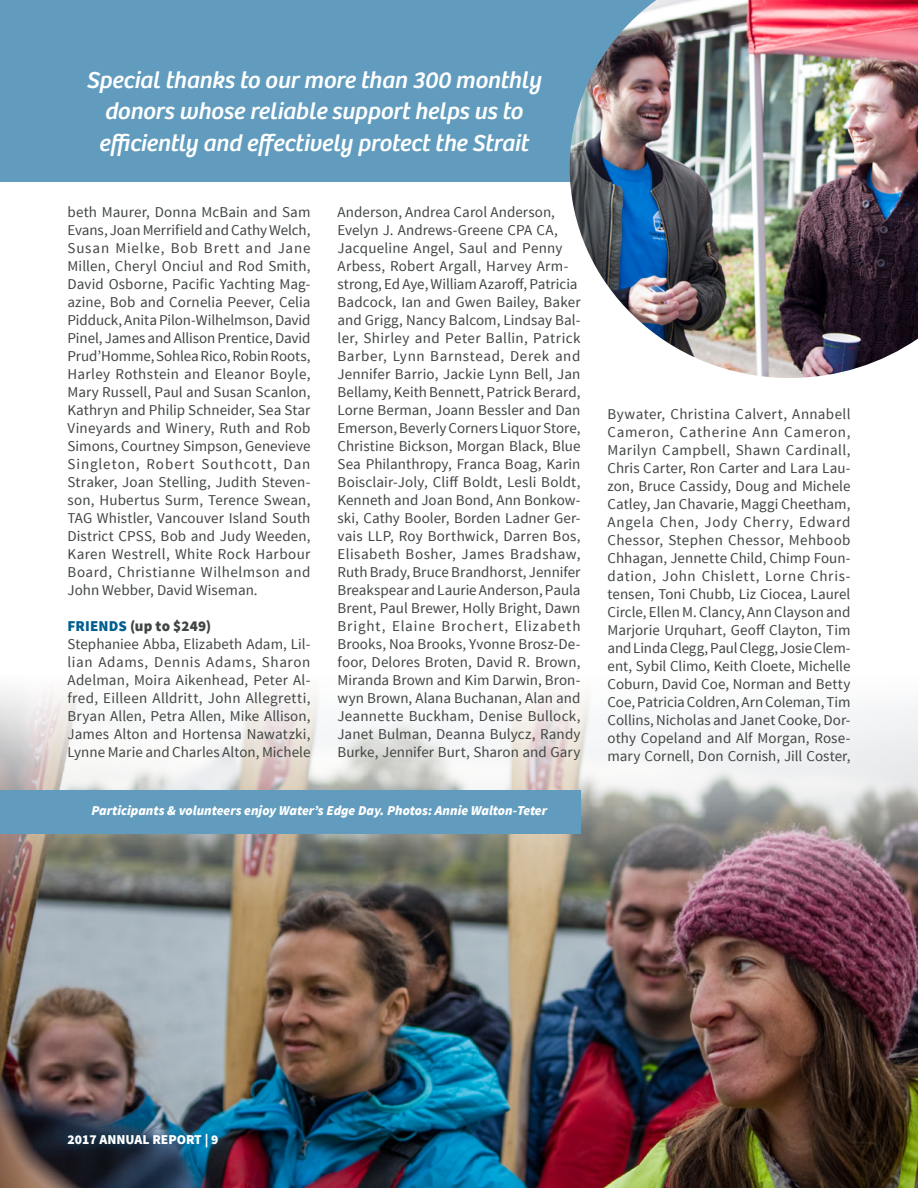
<style>
.page{position:relative;width:918px;height:1188px;background:#fff}
.page>*{position:absolute;margin:0;border:0;box-sizing:border-box;transform-origin:0 0}
.t1{font:italic 24px/31.5px "Bree";letter-spacing:-.005em;color:#fff;text-align:center}
.t2{font:15px/18px "Source Sans Pro";letter-spacing:.01em;color:#404542;text-align:justify}
.t3{font:italic 900 13.5px "Source Sans Pro";color:#fff}
.t4{font:900 13.5px "Source Sans Pro";color:#fff}
.s1{font-weight:900;color:#005e90}
.s2{font-weight:900}
</style>
<div class="page">
<img style="left:0;top:691px;width:918px;height:497px">
<div style="left:0;top:0;width:664px;height:181px;background:#619cbe"></div>
<img style="left:570px;top:0;width:348px;height:378px">
<div style="left:0;top:790px;width:580px;height:43px;background:#619cbe"></div>
<div style="left:59px;top:1125px;width:168px;height:32px;background:#0d577a;opacity:.75"></div>
<h1 class="t1" style="left:86px;top:65px;width:456px">Special thanks to our more than 300 monthly donors whose reliable support helps us to efficiently and effectively protect the Strait</h1>
<p class="t2" style="left:68px;top:203px;width:245px">beth Maurer, Donna McBain and Sam Evans, Joan Merrifield and Cathy Welch, Susan Mielke, Bob Brett and Jane Millen, Cheryl Onciul and Rod Smith, David Osborne, Pacific Yachting Mag&shy;azine, Bob and Cornelia Peever, Celia Pidduck, Anita Pilon-Wilhelmson, David Pinel, James and Allison Prentice, David Prud’Homme, Sohlea Rico, Robin Roots, Harley Rothstein and Eleanor Boyle, Mary Russell, Paul and Susan Scanlon, Kathryn and Philip Schneider, Sea Star Vineyards and Winery, Ruth and Rob Simons, Courtney Simpson, Genevieve Singleton, Robert Southcott, Dan Straker, Joan Stelling, Judith Steven&shy;son, Hubertus Surm, Terence Swean, TAG Whistler, Vancouver Island South District CPSS, Bob and Judy Weeden, Karen Westrell, White Rock Harbour Board, Christianne Wilhelmson and John Webber, David Wiseman.</p>
<p class="t2" style="left:68px;top:617px;width:245px;text-align:left"><span class="s1">FRIENDS</span> <span class="s2">(up to $249)<br></span>Stephaniee Abba, Elizabeth Adam, Lil&shy;lian Adams, Dennis Adams, Sharon Adelman, Moira Aikenhead, Peter Al&shy;fred, Eilleen Alldritt, John Allegretti, Bryan Allen, Petra Allen, Mike Allison, James Alton and Hortensa Nawatzki, Lynne Marie and Charles Alton, Michele</p>
<p class="t2" style="left:338px;top:203px;width:245px;text-align:left">Anderson, Andrea Carol Anderson, Evelyn J. Andrews-Greene CPA CA, Jacqueline Angel, Saul and Penny Arbess, Robert Argall, Harvey Arm&shy;strong, Ed Aye, William Azaroff, Patricia Badcock, Ian and Gwen Bailey, Baker and Grigg, Nancy Balcom, Lindsay Bal&shy;ler, Shirley and Peter Ballin, Patrick Barber, Lynn Barnstead, Derek and Jennifer Barrio, Jackie Lynn Bell, Jan Bellamy, Keith Bennett, Patrick Berard, Lorne Berman, Joann Bessler and Dan Emerson, Beverly Corners Liquor Store, Christine Bickson, Morgan Black, Blue Sea Philanthropy, Franca Boag, Karin Boisclair-Joly, Cliff Boldt, Lesli Boldt, Kenneth and Joan Bond, Ann Bonkow&shy;ski, Cathy Booler, Borden Ladner Ger&shy;vais LLP, Roy Borthwick, Darren Bos, Elisabeth Bosher, James Bradshaw, Ruth Brady, Bruce Brandhorst, Jennifer Breakspear and Laurie Anderson, Paula Brent, Paul Brewer, Holly Bright, Dawn Bright, Elaine Brochert, Elizabeth Brooks, Noa Brooks, Yvonne Brosz-De&shy;foor, Delores Broten, David R. Brown, Miranda Brown and Kim Darwin, Bron&shy;wyn Brown, Alana Buchanan, Alan and Jeannette Buckham, Denise Bullock, Janet Bulman, Deanna Bulycz, Randy Burke, Jennifer Burt, Sharon and Gary</p>
<p class="t3" style="left:92px;top:802px;width:457px">Participants &amp; volunteers enjoy Water’s Edge Day. Photos: Annie Walton-Teter</p>
<p class="t2" style="left:608px;top:405px;width:245px">Bywater, Christina Calvert, Annabell Cameron, Catherine Ann Cameron, Marilyn Campbell, Shawn Cardinall, Chris Carter, Ron Carter and Lara Lau&shy;zon, Bruce Cassidy, Doug and Michele Catley, Jan Chavarie, Maggi Cheetham, Angela Chen, Jody Cherry, Edward Chessor, Stephen Chessor, Mehboob Chhagan, Jennette Child, Chimp Foun&shy;dation, John Chislett, Lorne Chris&shy;tensen, Toni Chubb, Liz Ciocea, Laurel Circle, Ellen M. Clancy, Ann Clayson and Marjorie Urquhart, Geoff Clayton, Tim and Linda Clegg, Paul Clegg, Josie Clem&shy;ent, Sybil Climo, Keith Cloete, Michelle Coburn, David Coe, Norman and Betty Coe, Patricia Coldren, Arn Coleman, Tim Collins, Nicholas and Janet Cooke, Dor&shy;othy Copeland and Alf Morgan, Rose&shy;mary Cornell, Don Cornish, Jill Coster,</p>
<p class="t4" style="left:68px;top:1131px;width:153px">2017 ANNUAL REPORT | 9</p>
</div>
